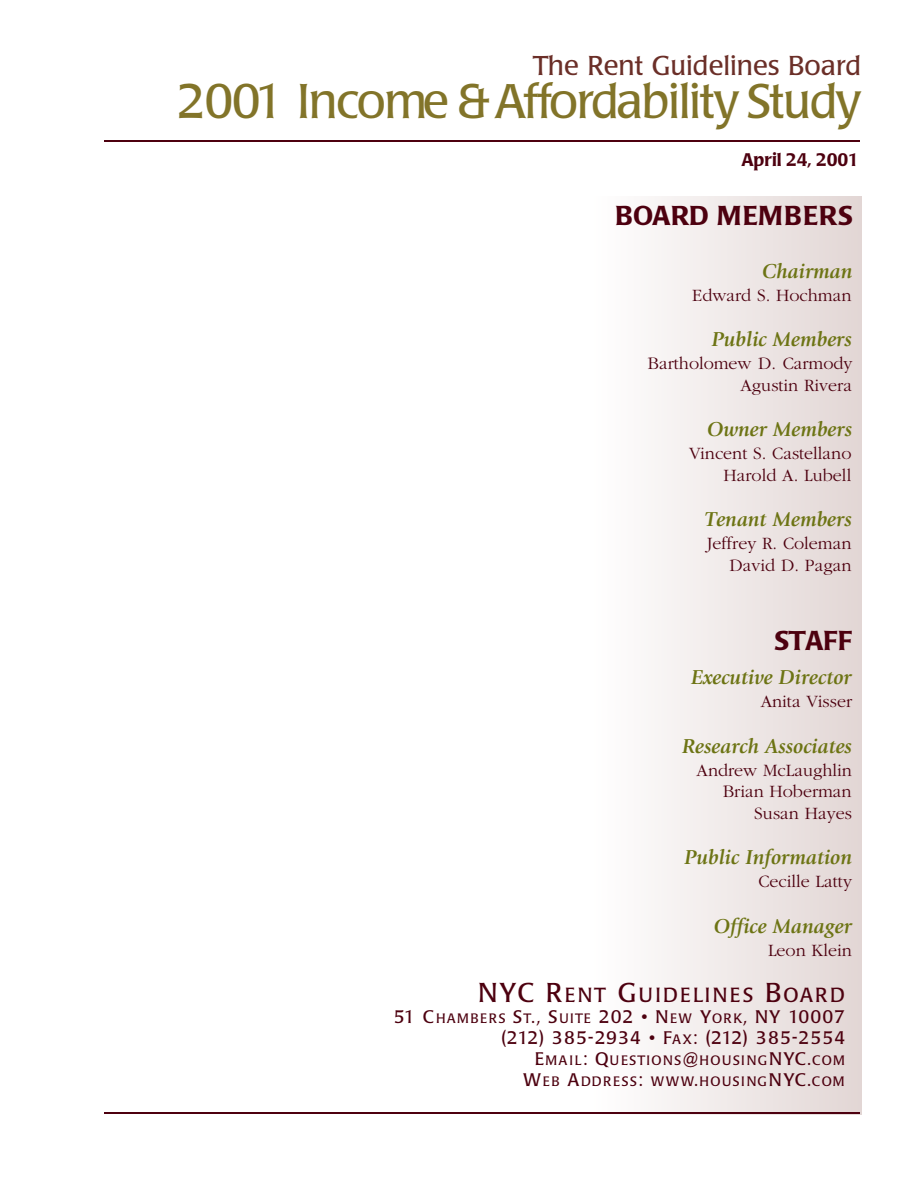
<style>
.page{position:relative;width:918px;height:1188px;background:#fff}
.page>*{position:absolute;margin:0;border:0;box-sizing:border-box;transform-origin:0 0}
.t1{font:48px "Poppl Laudatio";letter-spacing:-.045em;color:#827429}
.t2{font:27px "Poppl Laudatio";color:#6b2f28}
.t3{font:500 27px "Poppl Laudatio";letter-spacing:.005em;color:#4d000f}
.t4{font:italic 700 21px "Giovanni";color:#6d7414}
.t5{font:20.25px "Poppl Laudatio";letter-spacing:.115em;color:#4d000f}
.t6{font:300 18px/21.8px "Garamond";color:#4d000f;text-align:right}
.t7{font:18px/21px "Poppl Laudatio";letter-spacing:.05em;color:#4d000f;text-align:right}
.t8{font:500 18px "Poppl Laudatio";color:#4d000f}
.t9{font:13.5px/21px "Poppl Laudatio";letter-spacing:.11em;color:#4d000f;text-align:right}
.s1{font-size:27px}
.s2{font-size:13.5px}
.s3{font-size:18px}
</style>
<div class="page">
<img style="left:590px;top:196px;width:271px;height:918px">
<hr style="left:104px;top:140px;width:756px;height:1px;background:#4d000f">
<hr style="left:104px;top:1112px;width:756px;height:1px;background:#4d000f">
<h2 class="t2" style="left:533px;top:54px;width:330px">The Rent Guidelines Board</h2>
<h1 class="t1" style="left:177px;top:82px;width:686px">2 0 01 Income &amp;Afforda b i l i t y S t u dy</h1>
<p class="t8" style="left:742px;top:152px;width:119px">April 24, 2001</p>
<h2 class="t3" style="left:615px;top:205px;width:239px">BOARD MEMBERS</h2>
<p class="t4" style="left:762px;top:263px;width:92px">Chairman</p>
<p class="t6" style="left:692px;top:286px;width:161px">Edward S. Hochman</p>
<p class="t4" style="left:712px;top:331px;width:141px">Public Members</p>
<p class="t6" style="left:648px;top:354px;width:206px">Bartholomew D. Carmody<br>Agustin Rivera</p>
<p class="t4" style="left:707px;top:421px;width:147px">Owner Members</p>
<p class="t6" style="left:689px;top:444px;width:164px">Vincent S. Castellano<br>Harold A. Lubell</p>
<p class="t4" style="left:705px;top:511px;width:149px">Tenant Members</p>
<p class="t6" style="left:707px;top:534px;width:146px">Jeffrey R. Coleman<br>David D. Pagan</p>
<h2 class="t3" style="left:774px;top:630px;width:80px">STAFF</h2>
<p class="t4" style="left:691px;top:669px;width:162px">Executive Director</p>
<p class="t6" style="left:761px;top:692px;width:93px">Anita Visser</p>
<p class="t4" style="left:682px;top:738px;width:171px">Research Associates</p>
<p class="t6" style="left:696px;top:761px;width:157px">Andrew McLaughlin<br>Brian Hoberman<br>Susan Hayes</p>
<p class="t4" style="left:684px;top:849px;width:169px">Public Information</p>
<p class="t6" style="left:758px;top:872px;width:95px">Cecille Latty</p>
<p class="t4" style="left:714px;top:918px;width:140px">Office Manager</p>
<p class="t6" style="left:768px;top:941px;width:85px">Leon Klein</p>
<p class="t5" style="left:478px;top:986px;width:368px"><span class="s1">N YC R</span>EN T <span class="s1">G</span>UIDEL INES <span class="s1">B</span>OARD</p>
<p class="t7" style="left:394px;top:1008px;width:453px">51 C<span class="s2">H AMBERS</span> S<span class="s2">T</span>., S<span class="s2">UI T E</span> 202 • N<span class="s2">EW</span> Y<span class="s2">ORK</span>, NY 10 0 07 ( 212) 385-2934 • F<span class="s2">AX</span>: (212) 38 5 - 2 5 5 4</p>
<p class="t9" style="left:523px;top:1051px;width:323px"><span class="s3">E</span>M AIL<span class="s3">: Q</span>UES T IONS<span class="s3">@</span>HOUSING<span class="s3">N YC .</span>COM<br><span class="s3">W</span>EB <span class="s3">A</span>DDRESS<span class="s3">:</span> WWW<span class="s3">.</span>HOUSING<span class="s3">N YC .</span>COM</p>
</div>
